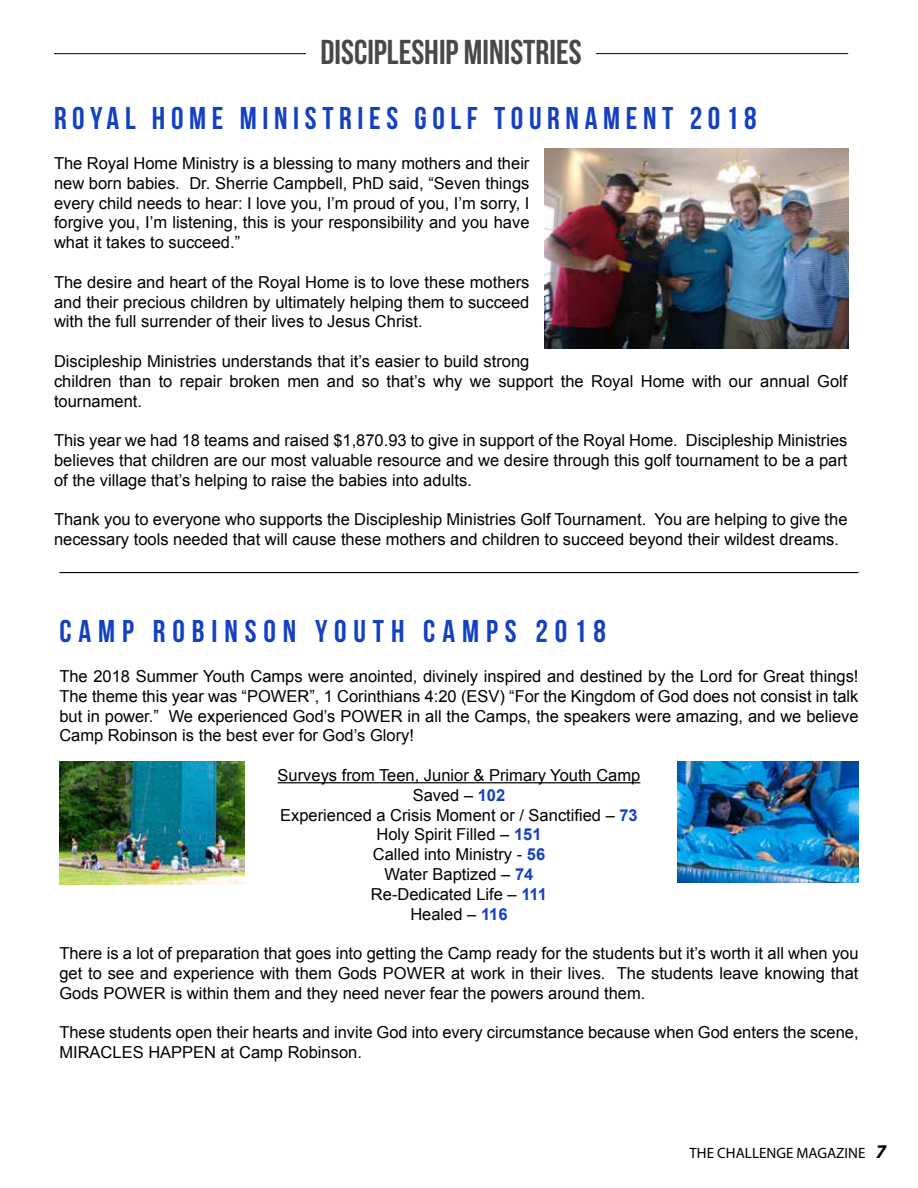
<style>
.page{position:relative;width:918px;height:1188px;background:#fff}
.page>*{position:absolute;margin:0;border:0;box-sizing:border-box;transform-origin:0 0}
.t1{font:34.5px "Bebas Neue";color:#48484a}
.t2{font:31.5px "Bebas Neue";letter-spacing:.18em;color:#1441c2}
.t3{font:31.5px "Bebas Neue";letter-spacing:.22em;color:#1441c2}
.t4{font:16.5px/19.8px "Arial";color:#000;text-align:justify}
.t5{font:15px "Myriad Pro";color:#000}
.s1{font-weight:700;color:#1441c2}
.s2{font-weight:700;font-style:italic;font-size:19.5px}
</style>
<div class="page">
<hr style="left:278px;top:782px;width:362px;height:1px;background:#000">
<hr style="left:596px;top:53px;width:252px;height:1px;background:#000">
<hr style="left:54px;top:53px;width:252px;height:1px;background:#000">
<img style="left:544px;top:149px;width:304px;height:199px">
<img style="left:677px;top:761px;width:182px;height:121px">
<img style="left:59px;top:761px;width:185px;height:124px">
<hr style="left:59px;top:572px;width:800px;height:1px;background:#000">
<h1 class="t1" style="left:321px;top:33px;width:263px">DISCIPLESHIP MINISTRIES</h1>
<h2 class="t2" style="left:54px;top:101px;width:704px">ROYAL HOME MINISTRIES GOLF TOURNAMENT 2018</h2>
<p class="t4" style="left:54px;top:154px;width:477px">The Royal Home Ministry is a blessing to many mothers and their new born babies. Dr. Sherrie Campbell, PhD said, “Seven things every child needs to hear: I love you, I’m proud of you, I’m sorry, I forgive you, I’m listening, this is your responsibility and you have what it takes to succeed.”</p>
<p class="t4" style="left:54px;top:272px;width:477px">The desire and heart of the Royal Home is to love these mothers and their precious children by ultimately helping them to succeed with the full surrender of their lives to Jesus Christ.</p>
<p class="t4" style="left:54px;top:352px;width:795px;text-align:left">Discipleship Ministries understands that it’s easier to build strong<br>children than to repair broken men and so that’s why we support the Royal Home with our annual Golf tournament.</p>
<p class="t4" style="left:54px;top:431px;width:795px">This year we had 18 teams and raised $1,870.93 to give in support of the Royal Home. Discipleship Ministries believes that children are our most valuable resource and we desire through this golf tournament to be a part of the village that’s helping to raise the babies into adults.</p>
<p class="t4" style="left:54px;top:510px;width:795px">Thank you to everyone who supports the Discipleship Ministries Golf Tournament. You are helping to give the necessary tools needed that will cause these mothers and children to succeed beyond their wildest dreams.</p>
<h2 class="t3" style="left:59px;top:614px;width:548px">CAMP ROBINSON YOUTH CAMPS 2018</h2>
<p class="t4" style="left:59px;top:667px;width:801px">The 2018 Summer Youth Camps were anointed, divinely inspired and destined by the Lord for Great things!<br>The theme this year was “POWER”, 1 Corinthians 4:20 (ESV) “For the Kingdom of God does not consist in talk but in power.” We experienced God’s POWER in all the Camps, the speakers were amazing, and we believe Camp Robinson is the best ever for God’s Glory!</p>
<p class="t4" style="left:278px;top:766px;width:364px;text-align:center">Surveys from Teen, Junior &amp; Primary Youth Camp<br>Saved – <span class="s1">102<br></span>Experienced a Crisis Moment or / Sanctified – <span class="s1">73<br></span>Holy Spirit Filled – <span class="s1">151<br></span>Called into Ministry - <span class="s1">56<br></span>Water Baptized – <span class="s1">74<br></span>Re-Dedicated Life – <span class="s1">111<br></span>Healed – <span class="s1">116</span></p>
<p class="t4" style="left:59px;top:944px;width:801px">There is a lot of preparation that goes into getting the Camp ready for the students but it’s worth it all when you get to see and experience with them Gods POWER at work in their lives. The students leave knowing that Gods POWER is within them and they need never fear the powers around them.</p>
<p class="t4" style="left:59px;top:1023px;width:801px">These students open their hearts and invite God into every circumstance because when God enters the scene,<br>MIRACLES HAPPEN at Camp Robinson.</p>
<p class="t5" style="left:689px;top:1143px;width:199px">THE CHALLENGE MAGAZINE <span class="s2">7</span></p>
</div>
